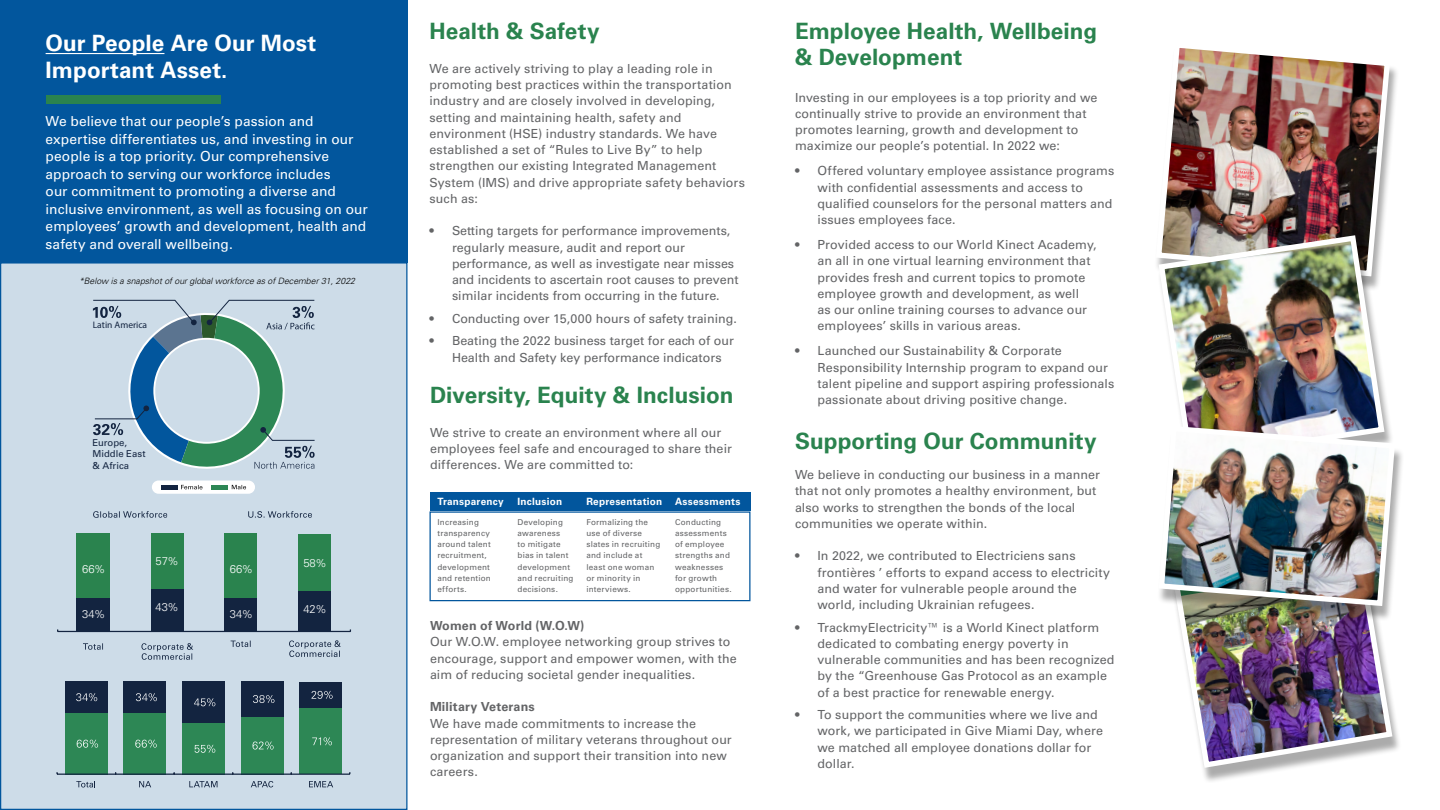
<style>
.page{position:relative;width:1440px;height:810px;background:#fff}
.page>*{position:absolute;margin:0;border:0;box-sizing:border-box;transform-origin:0 0}
.t1{font:700 22.5px/26.2px "Univers LT Std";letter-spacing:.005em;color:#2a834e}
.t2{font:700 22.5px/26.2px "Univers LT Std";letter-spacing:.005em;color:#fff}
.t3{font:13.75px/17.5px "Univers LT Std";letter-spacing:.005em;color:#fff}
.t4{font:12.5px/16.2px "Univers LT Std";letter-spacing:.005em;color:#636466}
.t5{font:700 12.5px "Univers LT Std";letter-spacing:.015em;color:#636466}
.t6{font:300 11.25px "Univers LT Std";color:#fff}
.t7{font:700 10px "Univers LT Std";letter-spacing:.025em;color:#fff}
.t8{font:9.5px/11.4px "Univers LT Std";color:#132440}
.t9{font:9.5px "Myriad Pro";color:#132440}
.t10{font:italic 300 8.75px "Univers LT Std";color:#000}
.t11{font:8.12px/11.2px "Univers LT Std";letter-spacing:.025em;color:#636466}
</style>
<div class="page">
<div style="left:0;top:0;width:408px;height:262px;background:#02569d"></div>
<div style="left:1px;top:263px;width:406px;height:546px;background:#cddce8"></div>
<hr style="left:46px;top:53px;width:118px;height:1px;background:#fff">
<div style="left:46px;top:95px;width:175px;height:9px;background:#2a834e"></div>
<div style="left:1154px;top:46px;width:245px;height:246px;background:#000;opacity:.33"></div>
<img style="left:1154px;top:46px;width:239px;height:233px">
<div style="left:1171px;top:553px;width:231px;height:230px;background:#000;opacity:.33"></div>
<svg style="left:1171px;top:765px;width:225px;height:6px"></svg>
<img style="left:1156px;top:232px;width:232px;height:191px">
<div style="left:1157px;top:430px;width:247px;height:191px;background:#000;opacity:.33"></div>
<img style="left:1157px;top:423px;width:241px;height:342px">
<div style="left:430px;top:492px;width:320px;height:19px;background:#02569d"></div>
<div style="left:430px;top:511px;width:320px;height:90px;border:1px solid #02569d"></div>
<div style="left:152px;top:481px;width:103px;height:13px;background:#fff;border-radius:7px"></div>
<svg style="left:181px;top:485px;width:22px;height:4px"></svg>
<hr style="left:161px;top:485px;width:16px;height:4px;background:#132440">
<svg style="left:232px;top:485px;width:14px;height:4px"></svg>
<hr style="left:212px;top:485px;width:16px;height:4px;background:#2d8755">
<div style="left:65px;top:682px;width:42px;height:31px;background:#132440"></div>
<div style="left:124px;top:682px;width:42px;height:31px;background:#132440"></div>
<div style="left:182px;top:682px;width:43px;height:41px;background:#132440"></div>
<div style="left:241px;top:682px;width:42px;height:35px;background:#132440"></div>
<div style="left:300px;top:682px;width:42px;height:26px;background:#132440"></div>
<div style="left:65px;top:713px;width:42px;height:61px;background:#2d8755"></div>
<div style="left:124px;top:713px;width:42px;height:61px;background:#2d8755"></div>
<div style="left:182px;top:723px;width:43px;height:51px;background:#2d8755"></div>
<div style="left:241px;top:717px;width:42px;height:57px;background:#2d8755"></div>
<div style="left:300px;top:708px;width:42px;height:66px;background:#2d8755"></div>
<svg style="left:309px;top:781px;width:24px;height:6px"></svg>
<svg style="left:251px;top:781px;width:22px;height:6px"></svg>
<svg style="left:189px;top:781px;width:29px;height:6px"></svg>
<svg style="left:139px;top:781px;width:12px;height:6px"></svg>
<svg style="left:76px;top:781px;width:19px;height:6px"></svg>
<svg style="left:77px;top:740px;width:21px;height:8px"></svg>
<svg style="left:135px;top:740px;width:22px;height:8px"></svg>
<svg style="left:253px;top:742px;width:21px;height:8px"></svg>
<svg style="left:312px;top:737px;width:20px;height:8px"></svg>
<svg style="left:312px;top:691px;width:21px;height:8px"></svg>
<svg style="left:253px;top:695px;width:21px;height:8px"></svg>
<svg style="left:195px;top:745px;width:20px;height:8px"></svg>
<svg style="left:194px;top:698px;width:21px;height:8px"></svg>
<svg style="left:136px;top:693px;width:21px;height:8px"></svg>
<svg style="left:76px;top:693px;width:21px;height:8px"></svg>
<hr style="left:57px;top:774px;width:293px;height:1px;background:#132440">
<svg style="left:93px;top:511px;width:74px;height:7px"></svg>
<svg style="left:248px;top:511px;width:64px;height:7px"></svg>
<div style="left:298px;top:535px;width:33px;height:56px;background:#2a834e"></div>
<div style="left:298px;top:591px;width:33px;height:41px;background:#132440"></div>
<div style="left:77px;top:534px;width:33px;height:64px;background:#2a834e"></div>
<div style="left:77px;top:598px;width:33px;height:33px;background:#132440"></div>
<div style="left:151px;top:534px;width:32px;height:55px;background:#2a834e"></div>
<div style="left:151px;top:589px;width:32px;height:42px;background:#132440"></div>
<div style="left:225px;top:534px;width:32px;height:64px;background:#2a834e"></div>
<div style="left:225px;top:598px;width:32px;height:33px;background:#132440"></div>
<hr style="left:58px;top:631px;width:292px;height:1px;background:#132440">
<svg style="left:83px;top:643px;width:20px;height:7px"></svg>
<svg style="left:231px;top:641px;width:20px;height:6px"></svg>
<svg style="left:141px;top:643px;width:52px;height:17px"></svg>
<svg style="left:289px;top:640px;width:52px;height:17px"></svg>
<svg style="left:93px;top:300px;width:222px;height:169px"></svg>
<h1 class="t2" style="left:46px;top:30px;width:272px">Our People Are Our Most<br>Important Asset.</h1>
<p class="t3" style="left:46px;top:113px;width:324px">We believe that our people’s passion and expertise differentiates us, and investing in our people is a top priority. Our comprehensive approach to serving our workforce includes<br>our commitment to promoting a diverse and inclusive environment, as well as focusing on our employees’ growth and development, health and safety and overall wellbeing.</p>
<p class="t10" style="left:79px;top:276px;width:277px">*Below is a snapshot of our global workforce as of December 31, 2022</p>
<p class="t9" style="left:93px;top:319px;width:56px">Latin America</p>
<p class="t8" style="left:92px;top:437px;width:55px">Europe,<br>Middle East &amp; Africa</p>
<p class="t6" style="left:82px;top:563px;width:25px">66%</p>
<p class="t6" style="left:82px;top:607px;width:25px">34%</p>
<p class="t6" style="left:156px;top:555px;width:25px">57%</p>
<p class="t6" style="left:156px;top:601px;width:25px">43%</p>
<p class="t6" style="left:230px;top:563px;width:25px">66%</p>
<p class="t6" style="left:230px;top:607px;width:25px">34%</p>
<p class="t6" style="left:303px;top:557px;width:25px">58%</p>
<p class="t6" style="left:303px;top:603px;width:25px">42%</p>
<h1 class="t1" style="left:430px;top:18px;width:172px">Health &amp; Safety</h1>
<p class="t4" style="left:430px;top:60px;width:317px">We are actively striving to play a leading role in promoting best practices within the transportation industry and are closely involved in developing, setting and maintaining health, safety and environment (HSE) industry standards. We have established a set of “Rules to Live By” to help strengthen our existing Integrated Management System (IMS) and drive appropriate safety behaviors such as:</p>
<p class="t4" style="left:452px;top:223px;width:288px;text-indent:-22px">• Setting targets for performance improvements, regularly measure, audit and report our performance, as well as investigate near misses and incidents to ascertain root causes to prevent similar incidents from occurring in the future.</p>
<p class="t4" style="left:430px;top:310px;width:309px">• Conducting over 15,000 hours of safety training.</p>
<p class="t4" style="left:452px;top:333px;width:284px;text-indent:-22px">• Beating the 2022 business target for each of our<br>Health and Safety key performance indicators</p>
<h1 class="t1" style="left:430px;top:382px;width:305px">Diversity, Equity &amp; Inclusion</h1>
<p class="t4" style="left:430px;top:424px;width:303px">We strive to create an environment where all our employees feel safe and encouraged to share their differences. We are committed to:</p>
<p class="t7" style="left:437px;top:495px;width:68px">Transparency</p>
<p class="t11" style="left:437px;top:516px;width:55px">Increasing transparency around talent recruitment, development and retention efforts.</p>
<p class="t7" style="left:518px;top:495px;width:46px">Inclusion</p>
<p class="t11" style="left:518px;top:516px;width:57px">Developing awareness<br>to mitigate bias in talent development and recruiting decisions.</p>
<p class="t7" style="left:586px;top:495px;width:77px">Representation</p>
<p class="t11" style="left:586px;top:516px;width:75px">Formalizing the use of diverse slates in recruiting and include at least one woman or minority in interviews.</p>
<p class="t7" style="left:675px;top:495px;width:67px">Assessments</p>
<p class="t11" style="left:675px;top:516px;width:58px">Conducting assessments of employee strengths and weaknesses for growth opportunities.</p>
<p class="t5" style="left:430px;top:618px;width:156px">Women of World (W.O.W)</p>
<p class="t4" style="left:430px;top:634px;width:308px">Our W.O.W. employee networking group strives to encourage, support and empower women, with the aim of reducing societal gender inequalities.</p>
<p class="t5" style="left:430px;top:700px;width:106px">Military Veterans</p>
<p class="t4" style="left:430px;top:715px;width:303px">We have made commitments to increase the representation of military veterans throughout our organization and support their transition into new careers.</p>
<h1 class="t1" style="left:795px;top:18px;width:304px">Employee Health, Wellbeing &amp; Development</h1>
<p class="t4" style="left:795px;top:89px;width:304px">Investing in our employees is a top priority and we continually strive to provide an environment that promotes learning, growth and development to maximize our people’s potential. In 2022 we:</p>
<p class="t4" style="left:818px;top:163px;width:298px;text-indent:-22px">• Offered voluntary employee assistance programs with confidential assessments and access to qualified counselors for the personal matters and issues employees face.</p>
<p class="t4" style="left:818px;top:237px;width:281px;text-indent:-23px">• Provided access to our World Kinect Academy, an all in one virtual learning environment that provides fresh and current topics to promote employee growth and development, as well<br>as our online training courses to advance our employees’ skills in various areas.</p>
<p class="t4" style="left:818px;top:343px;width:298px;text-indent:-22px">• Launched our Sustainability &amp; Corporate Responsibility Internship program to expand our talent pipeline and support aspiring professionals passionate about driving positive change.</p>
<h1 class="t1" style="left:795px;top:429px;width:303px">Supporting Our Community</h1>
<p class="t4" style="left:795px;top:467px;width:307px">We believe in conducting our business in a manner that not only promotes a healthy environment, but also works to strengthen the bonds of the local communities we operate within.</p>
<p class="t4" style="left:818px;top:548px;width:294px;text-indent:-22px">• In 2022, we contributed to Electriciens sans frontières ’ efforts to expand access to electricity and water for vulnerable people around the world, including Ukrainian refugees.</p>
<p class="t4" style="left:818px;top:619px;width:299px;text-indent:-22px">• TrackmyElectricity™ is a World Kinect platform dedicated to combating energy poverty in vulnerable communities and has been recognized by the “Greenhouse Gas Protocol as an example of a best practice for renewable energy.</p>
<p class="t4" style="left:818px;top:707px;width:287px;text-indent:-22px">• To support the communities where we live and work, we participated in Give Miami Day, where we matched all employee donations dollar for dollar.</p>
</div>
